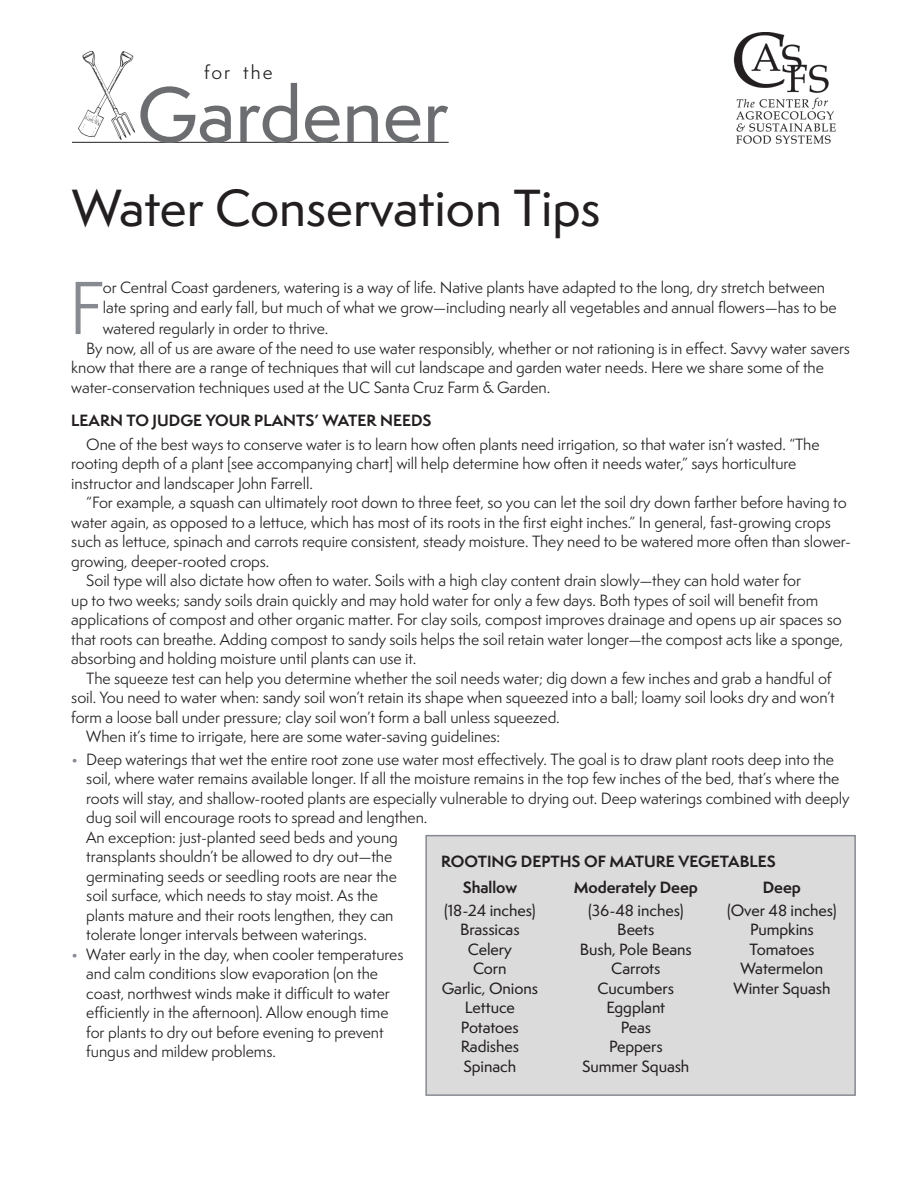
<style>
.page{position:relative;width:918px;height:1188px;background:#fff}
.page>*{position:absolute;margin:0;border:0;box-sizing:border-box;transform-origin:0 0}
.FtG_Header_Gardener{font:500 72px "Semplicita Pro";color:#6c6d70}
.t1{font:69px "Semplicita Pro";color:#878a91}
.FtG_Headline{font:500 48px "Semplicita Pro";color:#231f20}
.FtG_Header_for_the{font:18px "Semplicita Pro";letter-spacing:.115em;color:#231f20}
.FtG_Text{font:15px/19.5px "Semplicita Pro";letter-spacing:-.005em;color:#231f20}
.FtG_Bullet{font:15px/19.5px "Semplicita Pro";letter-spacing:-.005em;color:#231f20}
.FtG_Text-2{font:500 15px "Semplicita Pro";letter-spacing:-.005em;color:#231f20}
.FtG_Subhead{font:700 15px "Semplicita Pro";color:#231f20}
.FtG_2nd_Subhead{font:700 15px "Semplicita Pro";color:#231f20}
.s1{color:#878a91}
</style>
<div class="page">
<hr style="left:72px;top:142px;width:377px;height:1px;background:#231f20">
<img style="left:78px;top:50px;width:57px;height:89px">
<img style="left:733px;top:33px;width:103px;height:111px">
<div style="left:426px;top:836px;width:429px;height:259px;background:#dcdbdc"></div>
<div style="left:425px;top:835px;width:431px;height:261px;border:2px solid #878a91"></div>
<p class="FtG_Header_for_the" style="left:204px;top:60px;width:70px">for the</p>
<p class="FtG_Header_Gardener" style="left:137px;top:64px;width:313px">Gardener</p>
<p class="FtG_Headline" style="left:72px;top:174px;width:530px">Water Conservation Tips</p>
<p class="t1" style="left:69px;top:260px;width:37px">F</p>
<p class="FtG_Text" style="left:103px;top:277px;width:736px;line-height:20.2px">or Central Coast gardeners, watering is a way of life. Native plants have adapted to the long, dry stretch between late spring and early fall, but much of what we grow—including nearly all vegetables and annual flowers—has to be watered regularly in order to thrive.</p>
<p class="FtG_Text" style="left:71px;top:338px;width:780px;text-indent:15px">By now, all of us are aware of the need to use water responsibly, whether or not rationing is in effect. Savvy water savers know that there are a range of techniques that will cut landscape and garden water needs. Here we share some of the water-conservation techniques used at the UC Santa Cruz Farm &amp; Garden.</p>
<p class="FtG_Subhead" style="left:71px;top:409px;width:362px">LEARN TO JUDGE YOUR PLANTS’ WATER NEEDS</p>
<p class="FtG_Text" style="left:71px;top:434px;width:750px;text-indent:15px">One of the best ways to conserve water is to learn how often plants need irrigation, so that water isn’t wasted. “The rooting depth of a plant [see accompanying chart] will help determine how often it needs water,” says horticulture instructor and landscaper John Farrell.</p>
<p class="FtG_Text" style="left:71px;top:493px;width:781px;text-indent:15px">“For example, a squash can ultimately root down to three feet, so you can let the soil dry down farther before having to water again, as opposed to a lettuce, which has most of its roots in the first eight inches.” In general, fast-growing crops such as lettuce, spinach and carrots require consistent, steady moisture. They need to be watered more often than slower&shy;growing, deeper-rooted crops.</p>
<p class="FtG_Text" style="left:71px;top:571px;width:774px;text-indent:15px">Soil type will also dictate how often to water. Soils with a high clay content drain slowly—they can hold water for<br>up to two weeks; sandy soils drain quickly and may hold water for only a few days. Both types of soil will benefit from applications of compost and other organic matter. For clay soils, compost improves drainage and opens up air spaces so that roots can breathe. Adding compost to sandy soils helps the soil retain water longer—the compost acts like a sponge, absorbing and holding moisture until plants can use it.</p>
<p class="FtG_Text" style="left:71px;top:668px;width:765px;text-indent:15px">The squeeze test can help you determine whether the soil needs water; dig down a few inches and grab a handful of soil. You need to water when: sandy soil won’t retain its shape when squeezed into a ball; loamy soil looks dry and won’t form a loose ball under pressure; clay soil won’t form a ball unless squeezed.</p>
<p class="FtG_Text" style="left:86px;top:727px;width:415px">When it’s time to irrigate, here are some water-saving guidelines:</p>
<p class="FtG_Bullet" style="left:86px;top:749px;width:765px;text-indent:-15px"><span class="s1">•</span> Deep waterings that wet the entire root zone use water most effectively. The goal is to draw plant roots deep into the soil, where water remains available longer. If all the moisture remains in the top few inches of the bed, that’s where the roots will stay, and shallow-rooted plants are especially vulnerable to drying out. Deep waterings combined with deeply</p>
<p class="FtG_Bullet" style="left:86px;top:808px;width:343px">dug soil will encourage roots to spread and lengthen.<br>An exception: just-planted seed beds and young transplants shouldn’t be allowed to dry out—the germinating seeds or seedling roots are near the<br>soil surface, which needs to stay moist. As the<br>plants mature and their roots lengthen, they can tolerate longer intervals between waterings.</p>
<p class="FtG_Bullet" style="left:86px;top:944px;width:319px;text-indent:-15px"><span class="s1">•</span> Water early in the day, when cooler temperatures and calm conditions slow evaporation (on the coast, northwest winds make it difficult to water efficiently in the afternoon). Allow enough time for plants to dry out before evening to prevent fungus and mildew problems.</p>
<p class="FtG_Subhead" style="left:441px;top:850px;width:336px">ROOTING DEPTHS OF MATURE VEGETABLES</p>
<p class="FtG_2nd_Subhead" style="left:463px;top:876px;width:56px">Shallow</p>
<p class="FtG_Text-2" style="left:444px;top:899px;width:93px">(18-24 inches)</p>
<p class="FtG_Text-2" style="left:460px;top:919px;width:61px">Brassicas</p>
<p class="FtG_Text-2" style="left:468px;top:938px;width:45px">Celery</p>
<p class="FtG_Text-2" style="left:473px;top:958px;width:35px">Corn</p>
<p class="FtG_Text-2" style="left:442px;top:977px;width:98px">Garlic, Onions</p>
<p class="FtG_Text-2" style="left:465px;top:997px;width:51px">Lettuce</p>
<p class="FtG_Text-2" style="left:461px;top:1016px;width:59px">Potatoes</p>
<p class="FtG_Text-2" style="left:461px;top:1036px;width:60px">Radishes</p>
<p class="FtG_Text-2" style="left:464px;top:1055px;width:54px">Spinach</p>
<p class="FtG_2nd_Subhead" style="left:574px;top:876px;width:126px">Moderately Deep</p>
<p class="FtG_Text-2" style="left:588px;top:899px;width:97px">(36-48 inches)</p>
<p class="FtG_Text-2" style="left:617px;top:919px;width:39px">Beets</p>
<p class="FtG_Text-2" style="left:580px;top:938px;width:113px">Bush, Pole Beans</p>
<p class="FtG_Text-2" style="left:611px;top:958px;width:51px">Carrots</p>
<p class="FtG_Text-2" style="left:598px;top:977px;width:78px">Cucumbers</p>
<p class="FtG_Text-2" style="left:606px;top:997px;width:60px">Eggplant</p>
<p class="FtG_Text-2" style="left:621px;top:1016px;width:32px">Peas</p>
<p class="FtG_Text-2" style="left:609px;top:1036px;width:55px">Peppers</p>
<p class="FtG_Text-2" style="left:582px;top:1055px;width:109px">Summer Squash</p>
<p class="FtG_2nd_Subhead" style="left:763px;top:876px;width:40px">Deep</p>
<p class="FtG_Text-2" style="left:727px;top:899px;width:111px">(Over 48 inches)</p>
<p class="FtG_Text-2" style="left:750px;top:919px;width:65px">Pumpkins</p>
<p class="FtG_Text-2" style="left:749px;top:938px;width:67px">Tomatoes</p>
<p class="FtG_Text-2" style="left:741px;top:958px;width:84px">Watermelon</p>
<p class="FtG_Text-2" style="left:733px;top:977px;width:98px">Winter Squash</p>
</div>
